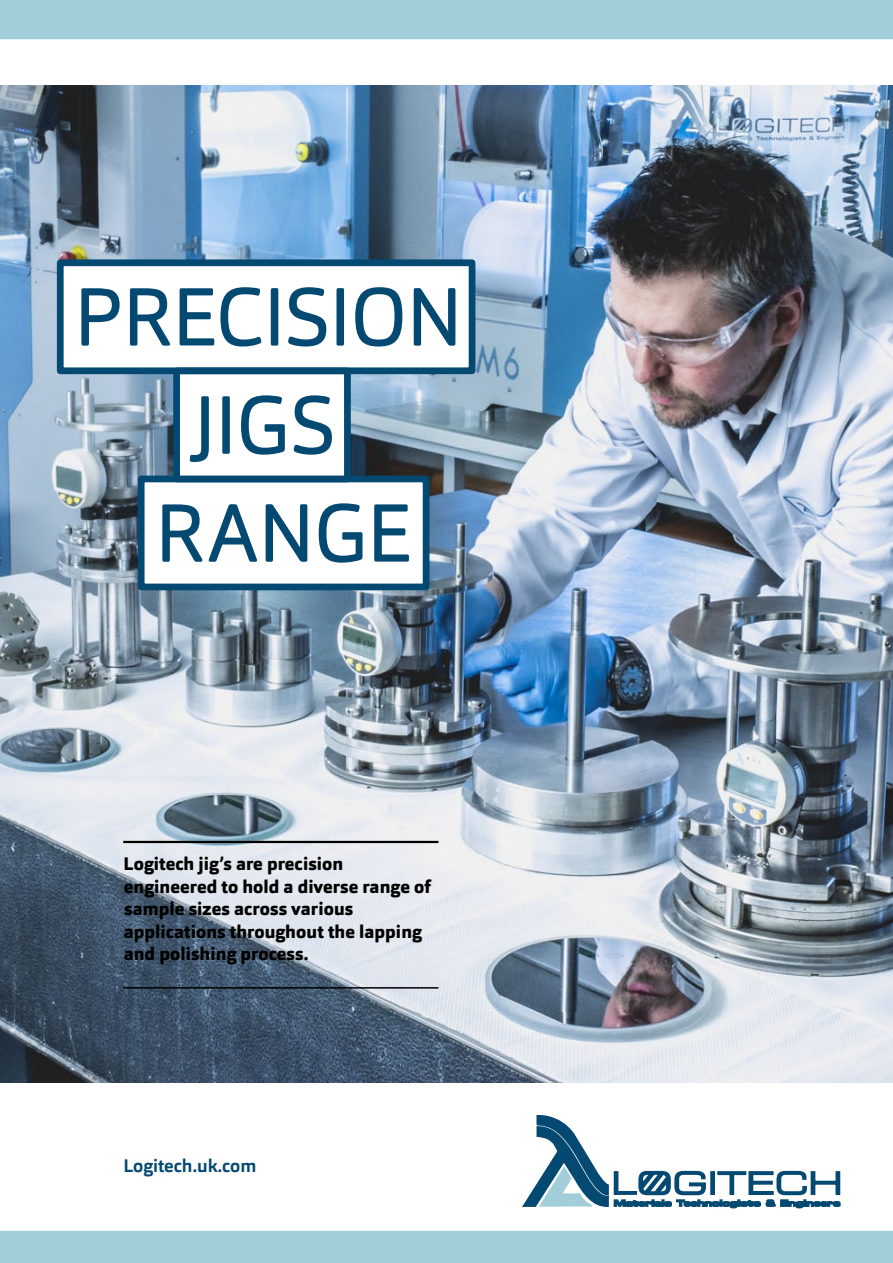
<style>
.page{position:relative;width:893px;height:1263px;background:#fff}
.page>*{position:absolute;margin:0;border:0;box-sizing:border-box;transform-origin:0 0}
.t1{font:81px "Orgon";letter-spacing:-.015em;color:#044972}
.t2{font:800 18px/22.5px "Orgon";letter-spacing:.005em;color:#000}
.t3{font:700 18px "Orgon";color:#044972}
</style>
<div class="page">
<img style="left:0;top:86px;width:893px;height:996px">
<div style="left:57px;top:259px;width:418px;height:115px;background:#fff;border:7px solid #044972"></div>
<div style="left:138px;top:476px;width:291px;height:114px;background:#fff;border:7px solid #044972"></div>
<div style="left:173px;top:368px;width:178px;height:114px;background:#fff;border:7px solid #044972"></div>
<hr style="left:123px;top:841px;width:315px;height:2px;background:#000">
<hr style="left:123px;top:987px;width:315px;height:1px;background:#000">
<svg style="left:521px;top:1114px;width:320px;height:117px"></svg>
<div style="left:0;top:1231px;width:893px;height:32px;background:#a1ced9"></div>
<div style="left:0;top:0;width:893px;height:39px;background:#a1ced9"></div>
<h1 class="t1" style="left:74px;top:265px;width:391px">PRECISION</h1>
<h1 class="t1" style="left:191px;top:373px;width:147px">JIGS</h1>
<h1 class="t1" style="left:154px;top:481px;width:259px">RANGE</h1>
<p class="t2" style="left:124px;top:853px;width:309px">Logitech jig’s are precision engineered to hold a diverse range of sample sizes across various applications throughout the lapping and polishing process.</p>
<p class="t3" style="left:123px;top:1154px;width:134px">Logitech.uk.com</p>
</div>
